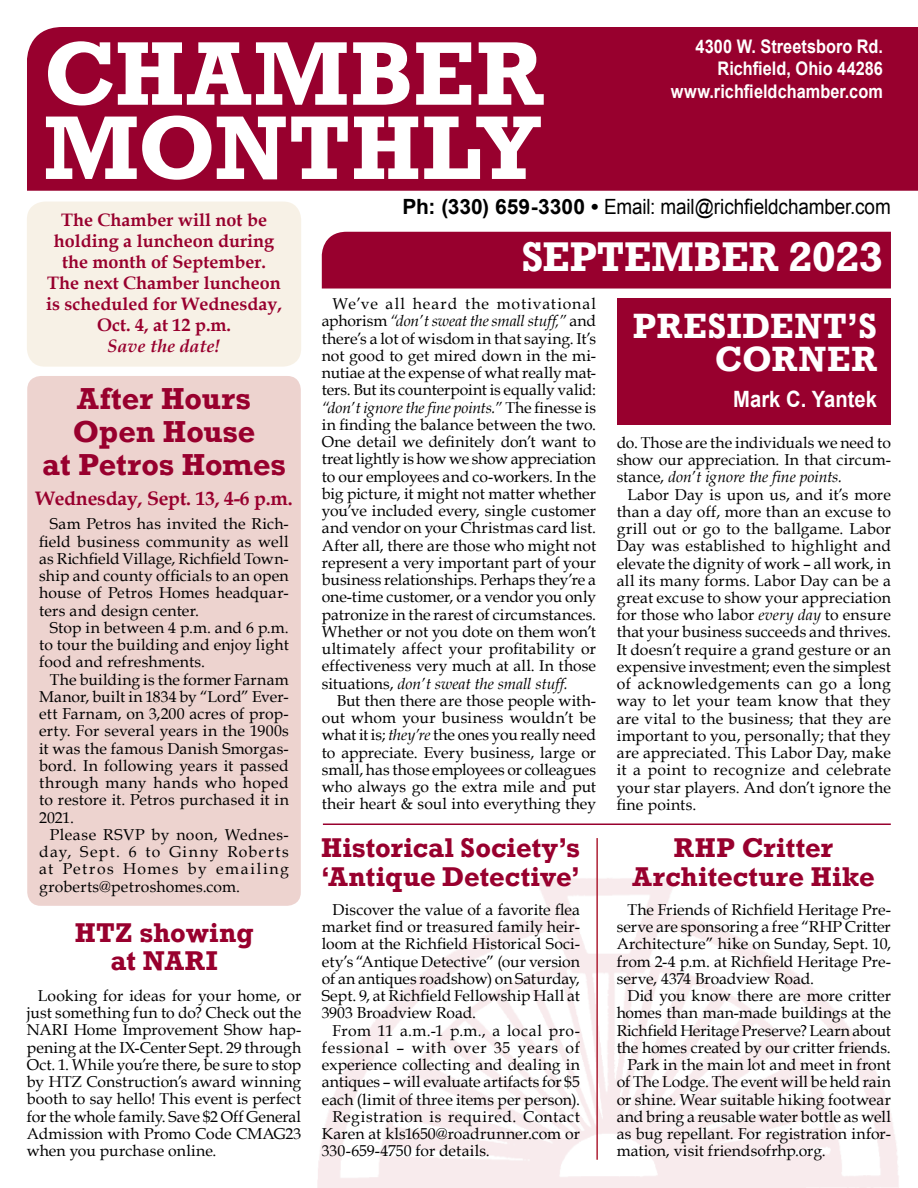
<style>
.page{position:relative;width:918px;height:1188px;background:#fff}
.page>*{position:absolute;margin:0;border:0;box-sizing:border-box;transform-origin:0 0}
.t1{font:700 84.75px/74.2px "Rockwell";letter-spacing:.01em;color:#fff}
.t2{font:700 39px "Rockwell";color:#fff;scale:.96 1}
.t3{font:700 33px/33px "Rockwell";letter-spacing:.035em;color:#fff;text-align:right}
.t4{font:700 28.5px/33px "Rockwell";color:#98002e;text-align:center}
.t5{font:700 25.5px/28.5px "Rockwell";color:#98002e}
.t6{font:700 22.5px "Arial";color:#fff;scale:.9 1}
.t7{font:21px "Arial";letter-spacing:-.005em;color:#000;scale:.9 1}
.t8{font:700 19.5px "Book Antiqua";letter-spacing:-.01em;color:#98002e}
.t9{font:700 18.75px/22.5px "Arial";color:#fff;text-align:right;scale:.87 1}
.t10{font:700 18px/21px "Book Antiqua";color:#98002e;text-align:center}
.t11{font:italic 700 18px "Book Antiqua";color:#98002e}
.t12{font:15.75px/17.2px "Book Antiqua";letter-spacing:.005em;color:#000;text-align:justify}
.t13{font:15.75px "Book Antiqua";letter-spacing:.03em;color:#000}
.t14{font:15.75px "Book Antiqua";letter-spacing:.045em;color:#000}
.s1{font-weight:700}
.s2{font-style:italic}
</style>
<div class="page">
<div style="left:27px;top:376px;width:274px;height:530px;background:#edd3cf;border-radius:14px"></div>
<div style="left:27px;top:27px;width:891px;height:164px;background:#98002e"></div>
<div style="left:322px;top:232px;width:569px;height:57px;background:#98002e"></div>
<div style="left:617px;top:298px;width:274px;height:127px;background:#98002e"></div>
<div style="left:27px;top:202px;width:274px;height:165px;background:#f7f1e6;border-radius:18px"></div>
<hr style="left:323px;top:824px;width:568px;height:1px;background:#98002e">
<hr style="left:596px;top:838px;width:2px;height:322px;background:#ae2135">
<p class="t9" style="left:671px;top:35px;width:245px">4300 W. Streetsboro Rd.<br>Richfield, Ohio 44286 www.richfieldchamber.com</p>
<h1 class="t1" style="left:44px;top:36px;width:502px">Chamber<br>MONTHLY</h1>
<h3 class="t7" style="left:403px;top:195px;width:544px"><span class="s1">Ph: (330) 659-3300 •</span> Email: mail@richfieldchamber.com</h3>
<p class="t10" style="left:46px;top:210px;width:237px">The Chamber will not be holding a luncheon during the month of September.<br>The next Chamber luncheon is scheduled for Wednesday,<br>Oct. 4, at 12 p.m.</p>
<p class="t11" style="left:108px;top:336px;width:115px">Save the date!</p>
<h3 class="t4" style="left:42px;top:381px;width:245px">After Hours<br>Open House<br>at Petros Homes</h3>
<p class="t8" style="left:35px;top:487px;width:259px">Wednesday, Sept. 13, 4-6 p.m.</p>
<p class="t12" style="left:39px;top:515px;width:251px;text-indent:11px">Sam Petros has invited the Rich&shy;field business community as well as Richfield Village, Richfield Town&shy;ship and county officials to an open house of Petros Homes headquar&shy;ters and design center.</p>
<p class="t12" style="left:39px;top:619px;width:251px;text-indent:11px">Stop in between 4 p.m. and 6 p.m. to tour the building and enjoy light food and refreshments.</p>
<p class="t12" style="left:39px;top:671px;width:251px;text-indent:11px">The building is the former Farnam Manor, built in 1834 by “Lord” Ever&shy;ett Farnam, on 3,200 acres of prop&shy;erty. For several years in the 1900s it was the famous Danish Smorgas&shy;bord. In following years it passed through many hands who hoped to restore it. Petros purchased it in 2021.</p>
<p class="t12" style="left:39px;top:826px;width:251px;text-indent:11px">Please RSVP by noon, Wednes&shy;day, Sept. 6 to Ginny Roberts at Petros Homes by emailing groberts@petroshomes.com.</p>
<h3 class="t5" style="left:633px;top:833px;width:243px;text-align:center">RHP Critter<br>Architecture Hike</h3>
<p class="t12" style="left:617px;top:901px;width:276px;text-indent:11px">The Friends of Richfield Heritage Pre&shy;serve are sponsoring a free “RHP Critter Architecture” hike on Sunday, Sept. 10, from 2-4 p.m. at Richfield Heritage Pre&shy;serve, 4374 Broadview Road.</p>
<p class="t12" style="left:627px;top:987px;width:265px">Did you know there are more critter</p>
<p class="t12" style="left:617px;top:1004px;width:276px">homes than man-made buildings at the</p>
<p class="t12" style="left:617px;top:1022px;width:276px">Richfield Heritage Preserve? Learn about</p>
<p class="t12" style="left:617px;top:1039px;width:275px">the homes created by our critter friends.</p>
<p class="t12" style="left:627px;top:1056px;width:265px">Park in the main lot and meet in front</p>
<p class="t12" style="left:617px;top:1073px;width:276px">of The Lodge. The event will be held rain</p>
<p class="t12" style="left:617px;top:1091px;width:276px">or shine. Wear suitable hiking footwear</p>
<p class="t12" style="left:617px;top:1108px;width:276px">and bring a reusable water bottle as well</p>
<p class="t12" style="left:617px;top:1125px;width:276px">as bug repellant. For registration infor-</p>
<p class="t12" style="left:617px;top:1142px;width:211px">mation, visit friendsofrhp.org.</p>
<h2 class="t2" style="left:522px;top:231px;width:140px">SEPTEMBER</h2>
<h2 class="t2" style="left:788px;top:231px;width:100px">2023</h2>
<p class="t12" style="left:322px;top:295px;width:276px;text-indent:11px">We’ve all heard the motivational aphorism <span class="s2">“don’t sweat the small stuff,”</span> and there’s a lot of wisdom in that saying. It’s not good to get mired down in the mi&shy;nutiae at the expense of what really mat&shy;ters. But its counterpoint is equally valid: <span class="s2">“don’t ignore the fine points.”</span> The finesse is in finding the balance between the two.<br>One detail we definitely don’t want to treat lightly is how we show appreciation to our employees and co-workers. In the big picture, it might not matter whether you’ve included every, single customer and vendor on your Christmas card list.<br>After all, there are those who might not represent a very important part of your business relationships. Perhaps they’re a one-time customer, or a vendor you only patronize in the rarest of circumstances.<br>Whether or not you dote on them won’t ultimately affect your profitability or effectiveness very much at all. In those situations, <span class="s2">don’t sweat the small stuff.</span></p>
<p class="t12" style="left:322px;top:692px;width:276px;text-indent:15px">But then there are those people with&shy;out whom your business wouldn’t be what it is; <span class="s2">they’re</span> the ones you really need to appreciate. Every business, large or small, has those employees or colleagues who always go the extra mile and put their heart &amp; soul into everything they</p>
<h3 class="t3" style="left:633px;top:309px;width:246px">PResident ’s<br>Corner</h3>
<h3 class="t6" style="left:733px;top:386px;width:161px">Mark C. Yantek</h3>
<p class="t12" style="left:617px;top:434px;width:276px">do. Those are the individuals we need to show our appreciation. In that circum&shy;stance, <span class="s2">don’t ignore the fine points.</span></p>
<p class="t12" style="left:617px;top:486px;width:276px;text-indent:11px">Labor Day is upon us, and it’s more than a day off, more than an excuse to grill out or go to the ballgame. Labor Day was established to highlight and elevate the dignity of work – all work, in all its many forms. Labor Day can be a great excuse to show your appreciation for those who labor <span class="s2">every day</span> to ensure that your business succeeds and thrives.<br>It doesn’t require a grand gesture or an expensive investment; even the simplest of acknowledgements can go a long way to let your team know that they are vital to the business; that they are important to you, personally; that they are appreciated. This Labor Day, make it a point to recognize and celebrate your star players. And don’t ignore the fine points.</p>
<h3 class="t5" style="left:321px;top:833px;width:260px">Historical Society’s ‘Antique Detective’</h3>
<p class="t12" style="left:322px;top:901px;width:260px;text-indent:11px">Discover the value of a favorite flea market find or treasured family heir&shy;loom at the Richfield Historical Soci&shy;ety’s “Antique Detective” (our version of an antiques roadshow) on Saturday, Sept. 9, at Richfield Fellowship Hall at 3903 Broadview Road.</p>
<p class="t13" style="left:333px;top:1020px;width:249px">From 11 a.m.-1 p.m., a local pro-</p>
<p class="t14" style="left:322px;top:1038px;width:260px">fessional – with over 35 years of</p>
<p class="t12" style="left:322px;top:1056px;width:260px">experience collecting and dealing in</p>
<p class="t12" style="left:322px;top:1073px;width:260px">antiques – will evaluate artifacts for $5</p>
<p class="t12" style="left:322px;top:1091px;width:260px">each (limit of three items per person).</p>
<p class="t13" style="left:333px;top:1107px;width:249px">Registration is required. Contact</p>
<p class="t12" style="left:322px;top:1125px;width:260px">Karen at kls1650@roadrunner.com or</p>
<p class="t12" style="left:322px;top:1142px;width:170px">330-659-4750 for details.</p>
<h3 class="t5" style="left:111px;top:918px;width:144px;text-indent:-36px">HTZ showing at NARI</h3>
<p class="t12" style="left:27px;top:987px;width:276px;text-indent:11px">Looking for ideas for your home, or just something fun to do? Check out the NARI Home Improvement Show hap&shy;pening at the IX-Center Sept. 29 through Oct. 1. While you’re there, be sure to stop by HTZ Construction’s award winning booth to say hello! This event is perfect for the whole family. Save $2 Off General Admission with Promo Code CMAG23 when you purchase online.</p>
</div>
